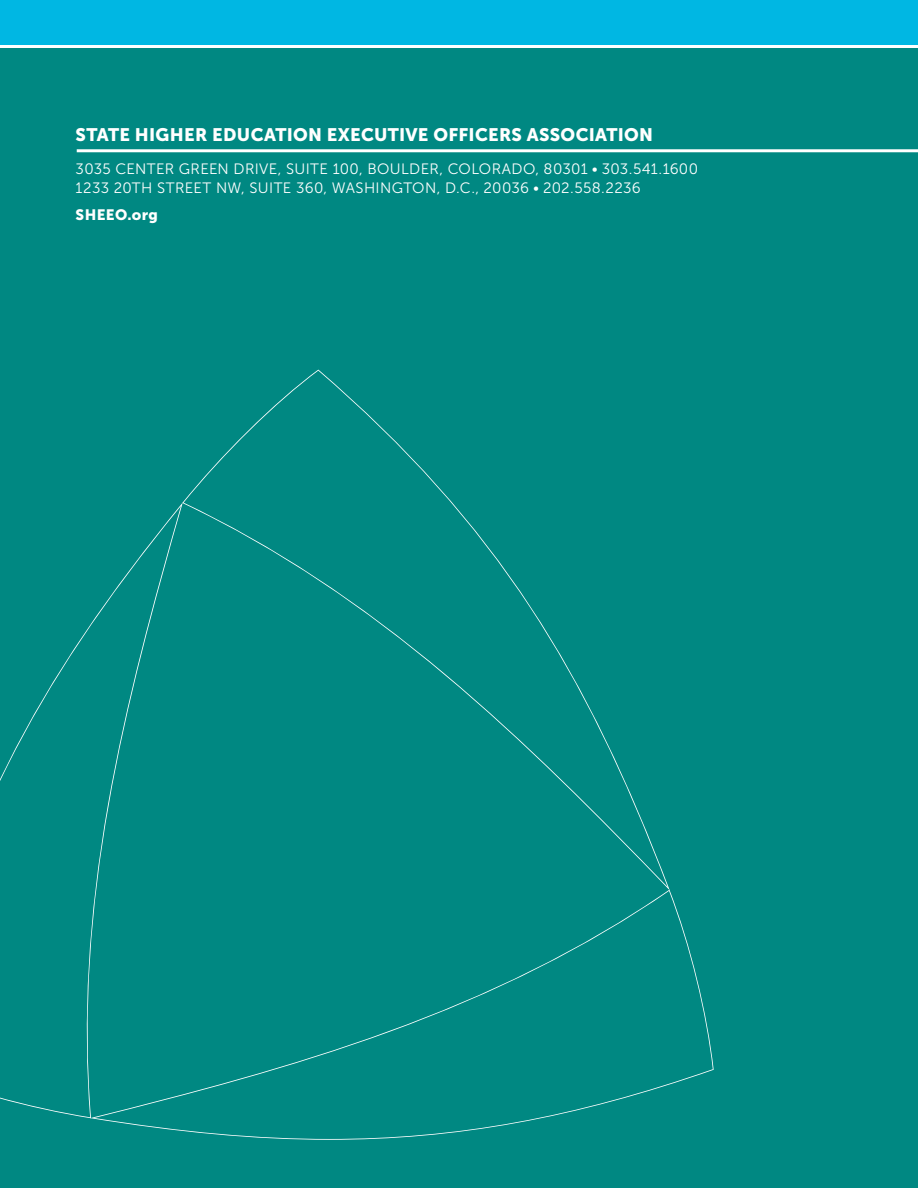
<style>
.page{position:relative;width:918px;height:1188px;background:#fff}
.page>*{position:absolute;margin:0;border:0;box-sizing:border-box;transform-origin:0 0}
.t1{font:18px "Museo Sans 900";letter-spacing:.015em;color:#fff}
.t2{font:15px/19.5px "Museo Sans 300";letter-spacing:.02em;color:#fff}
.t3{font:15px "Museo Sans 900";letter-spacing:.025em;color:#fff}
</style>
<div class="page">
<div style="left:0;top:48px;width:918px;height:1140px;background:#008882"></div>
<div style="left:0;top:0;width:918px;height:45px;background:#00b7e3"></div>
<svg style="left:0;top:503px;width:182px;height:615px"></svg>
<svg style="left:90px;top:890px;width:624px;height:250px"></svg>
<svg style="left:182px;top:370px;width:488px;height:520px"></svg>
<hr style="left:77px;top:149px;width:841px;height:3px;background:#fff">
<p class="t1" style="left:76px;top:124px;width:579px">STATE HIGHER EDUCATION EXECUTIVE OFFICERS ASSOCIATION</p>
<p class="t2" style="left:76px;top:159px;width:624px">3035 CENTER GREEN DRIVE, SUITE 100, BOULDER, COLORADO, 80301 • 303.541.1600<br>1233 20TH STREET NW, SUITE 360, WASHINGTON, D.C., 20036 • 202.558.2236</p>
<p class="t3" style="left:76px;top:206px;width:84px">SHEEO.org</p>
</div>
